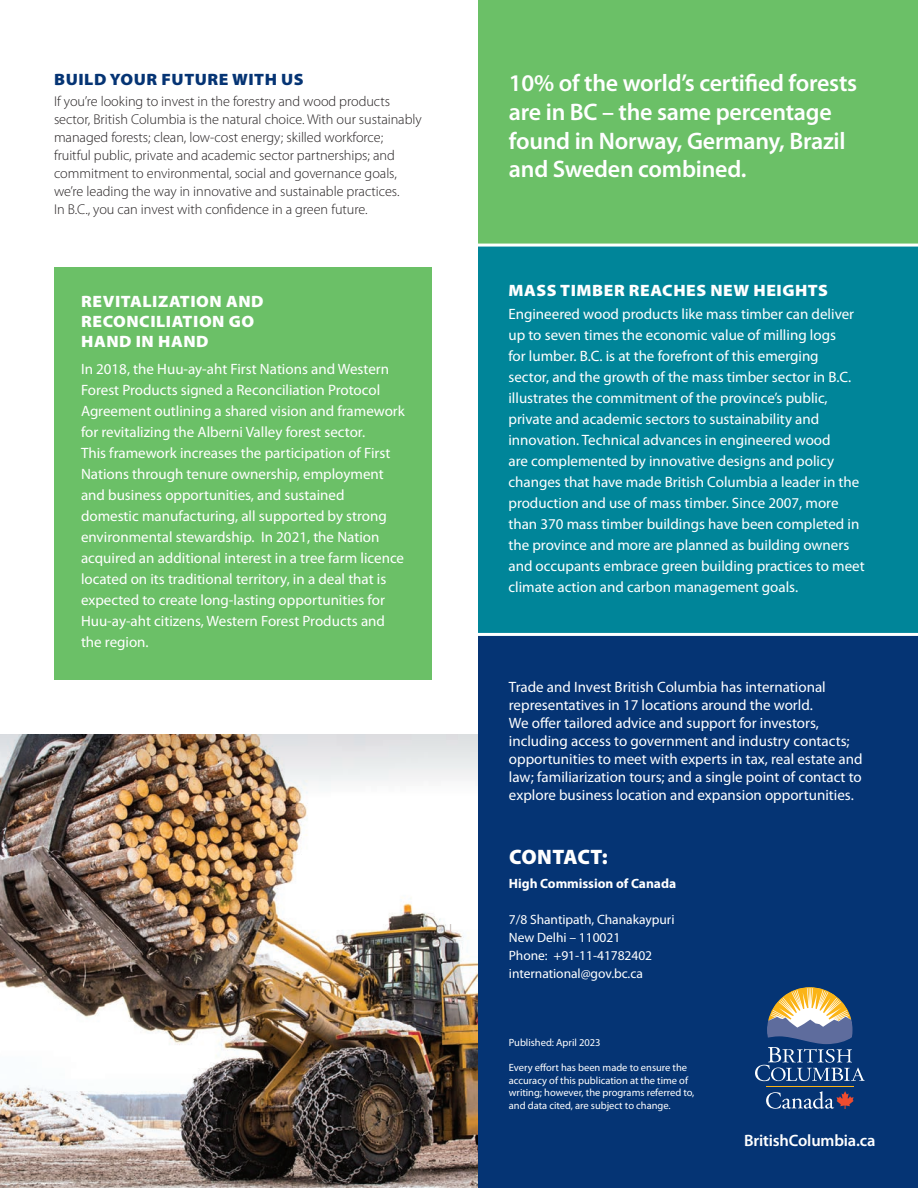
<style>
.page{position:relative;width:918px;height:1188px;background:#fff}
.page>*{position:absolute;margin:0;border:0;box-sizing:border-box;transform-origin:0 0}
.t1{font:600 24px/28.8px "Myriad Pro";letter-spacing:-.01em;color:#fff}
.Header_Blue_11_13{font:900 21px "Myriad Pro";letter-spacing:.005em;color:#fff}
.t2{font:900 16.5px/19.8px "Myriad Pro";letter-spacing:.03em;color:#fff;scale:1.06 1}
.t3{font:900 16.5px "Myriad Pro";letter-spacing:.03em;color:#053474;scale:1.06 1}
.t4{font:600 16.5px "Myriad Pro";letter-spacing:-.01em;color:#fff}
.t5{font:15px/21px "Myriad Pro";color:#fff}
.t6{font:300 14.25px/18px "Myriad Pro";letter-spacing:-.005em;color:#231f20}
.Body_Text_10_12{font:13.5px "Myriad Pro";letter-spacing:-.005em;color:#fff}
.Body_Text_10_12-2{font:700 13.5px "Myriad Pro";letter-spacing:-.005em;color:#fff}
.t7{font:10.5px/12.6px "Myriad Pro";letter-spacing:-.005em;color:#fff}
</style>
<div class="page">
<img style="left:0;top:806px;width:478px;height:382px">
<img style="left:0;top:734px;width:478px;height:72px">
<div style="left:478px;top:634px;width:440px;height:554px;background:#053474"></div>
<div style="left:478px;top:0;width:440px;height:245px;background:#6bc067"></div>
<div style="left:478px;top:245px;width:440px;height:391px;background:#008599"></div>
<hr style="left:766px;top:1086px;width:88px;height:1px;background:#fbb416">
<svg style="left:755px;top:987px;width:110px;height:94px"></svg>
<svg style="left:766px;top:1091px;width:88px;height:18px"></svg>
<hr style="left:467px;top:633px;width:451px;height:3px;background:#fff">
<hr style="left:467px;top:244px;width:451px;height:3px;background:#fff">
<div style="left:54px;top:268px;width:378px;height:412px;background:#6bc067"></div>
<p class="t3" style="left:54px;top:71px;width:237px">BUILD YOUR FUTURE WITH US</p>
<p class="t6" style="left:54px;top:92px;width:369px">If you’re looking to invest in the forestry and wood products sector, British Columbia is the natural choice. With our sustainably managed forests; clean, low-cost energy; skilled workforce; fruitful public, private and academic sector partnerships; and commitment to environmental, social and governance goals, we’re leading the way in innovative and sustainable practices.<br>In B.C., you can invest with confidence in a green future.</p>
<p class="t2" style="left:81px;top:292px;width:174px">REVITALIZATION AND<br>RECONCILIATION GO<br>HAND IN HAND</p>
<p class="t5" style="left:81px;top:359px;width:325px">In 2018, the Huu-ay-aht First Nations and Western Forest Products signed a Reconciliation Protocol Agreement outlining a shared vision and framework for revitalizing the Alberni Valley forest sector.<br>This framework increases the participation of First Nations through tenure ownership, employment and business opportunities, and sustained domestic manufacturing, all supported by strong environmental stewardship. In 2021, the Nation acquired an additional interest in a tree farm licence located on its traditional territory, in a deal that is expected to create long-lasting opportunities for Huu-ay-aht citizens, Western Forest Products and the region.</p>
<h1 class="t1" style="left:509px;top:69px;width:350px">10% of the world’s certified forests are in BC – the same percentage found in Norway, Germany, Brazil and Sweden combined.</h1>
<p class="t2" style="left:509px;top:281px;width:303px">MASS TIMBER REACHES NEW HEIGHTS</p>
<p class="t5" style="left:508px;top:304px;width:358px">Engineered wood products like mass timber can deliver up to seven times the economic value of milling logs<br>for lumber. B.C. is at the forefront of this emerging<br>sector, and the growth of the mass timber sector in B.C. illustrates the commitment of the province’s public, private and academic sectors to sustainability and innovation. Technical advances in engineered wood<br>are complemented by innovative designs and policy changes that have made British Columbia a leader in the production and use of mass timber. Since 2007, more than 370 mass timber buildings have been completed in the province and more are planned as building owners and occupants embrace green building practices to meet climate action and carbon management goals.</p>
<p class="t5" style="left:509px;top:678px;width:355px;line-height:18px">Trade and Invest British Columbia has international representatives in 17 locations around the world.<br>We offer tailored advice and support for investors, including access to government and industry contacts; opportunities to meet with experts in tax, real estate and law; familiarization tours; and a single point of contact to explore business location and expansion opportunities.</p>
<p class="Header_Blue_11_13" style="left:509px;top:845px;width:100px">CONTACT:</p>
<p class="Body_Text_10_12-2" style="left:509px;top:876px;width:169px">High Commission of Canada</p>
<p class="Body_Text_10_12" style="left:509px;top:912px;width:167px">7/8 Shantipath, Chanakaypuri</p>
<p class="Body_Text_10_12" style="left:509px;top:930px;width:113px">New Delhi – 110021</p>
<p class="Body_Text_10_12" style="left:509px;top:948px;width:145px">Phone: +91-11-41782402</p>
<p class="Body_Text_10_12" style="left:509px;top:966px;width:136px">international@gov.bc.ca</p>
<p class="t7" style="left:509px;top:1036px;width:93px">Published: April 2023</p>
<p class="t7" style="left:509px;top:1062px;width:187px">Every effort has been made to ensure the accuracy of this publication at the time of writing; however, the programs referred to, and data cited, are subject to change.</p>
<p class="t4" style="left:744px;top:1132px;width:133px">BritishColumbia.ca</p>
</div>
